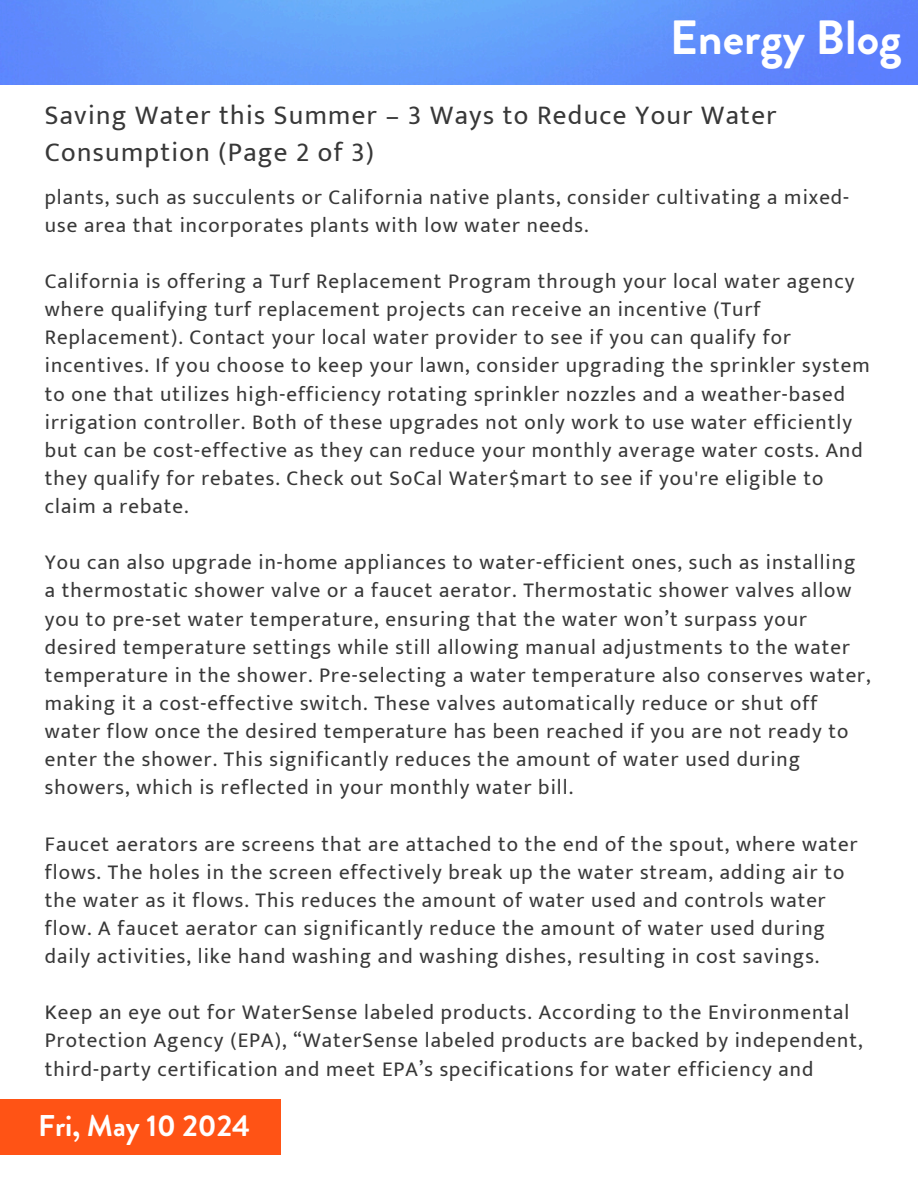
<style>
.page{position:relative;width:918px;height:1188px;background:#fff}
.page>*{position:absolute;margin:0;border:0;box-sizing:border-box;transform-origin:0 0}
.t1{font:700 48px "Brandon Grotesque";color:#fff}
.t2{font:700 30px "Brandon Grotesque";color:#fff}
.t3{font:27px/37.2px "Mukta";letter-spacing:.05em;color:#383838}
.t4{font:21px/28.2px "Mukta";letter-spacing:.05em;color:#383838}
</style>
<div class="page">
<img style="left:0;top:0;width:918px;height:84px">
<div style="left:0;top:1100px;width:281px;height:55px;background:#ff5315"></div>
<p class="t1" style="left:670px;top:4px;width:233px">Energy Blog</p>
<p class="t3" style="left:45px;top:96px;width:733px">Saving Water this Summer – 3 Ways to Reduce Your Water<br>Consumption (Page 2 of 3)</p>
<p class="t4" style="left:45px;top:182px;width:806px">plants, such as succulents or California native plants, consider cultivating a mixed&shy;use area that incorporates plants with low water needs.</p>
<h1 class="t4" style="left:45px;top:267px;width:826px">California is offering a Turf Replacement Program through your local water agency where qualifying turf replacement projects can receive an incentive (Turf Replacement). Contact your local water provider to see if you can qualify for incentives. If you choose to keep your lawn, consider upgrading the sprinkler system to one that utilizes high-efficiency rotating sprinkler nozzles and a weather-based irrigation controller. Both of these upgrades not only work to use water efficiently but can be cost-effective as they can reduce your monthly average water costs. And they qualify for rebates. Check out SoCal Water$mart to see if you're eligible to claim a rebate.</h1>
<h3 class="t4" style="left:45px;top:548px;width:827px">You can also upgrade in-home appliances to water-efficient ones, such as installing a thermostatic shower valve or a faucet aerator. Thermostatic shower valves allow you to pre-set water temperature, ensuring that the water won’t surpass your desired temperature settings while still allowing manual adjustments to the water temperature in the shower. Pre-selecting a water temperature also conserves water, making it a cost-effective switch. These valves automatically reduce or shut off water flow once the desired temperature has been reached if you are not ready to enter the shower. This significantly reduces the amount of water used during showers, which is reflected in your monthly water bill.</h3>
<p class="t4" style="left:45px;top:829px;width:814px">Faucet aerators are screens that are attached to the end of the spout, where water flows. The holes in the screen effectively break up the water stream, adding air to the water as it flows. This reduces the amount of water used and controls water flow. A faucet aerator can significantly reduce the amount of water used during daily activities, like hand washing and washing dishes, resulting in cost savings.</p>
<p class="t4" style="left:45px;top:998px;width:819px">Keep an eye out for WaterSense labeled products. According to the Environmental<br>Protection Agency (EPA), “WaterSense labeled products are backed by independent, third-party certification and meet EPA’s specifications for water efficiency and</p>
<p class="t2" style="left:38px;top:1104px;width:213px">Fri, May 10 2024</p>
</div>
